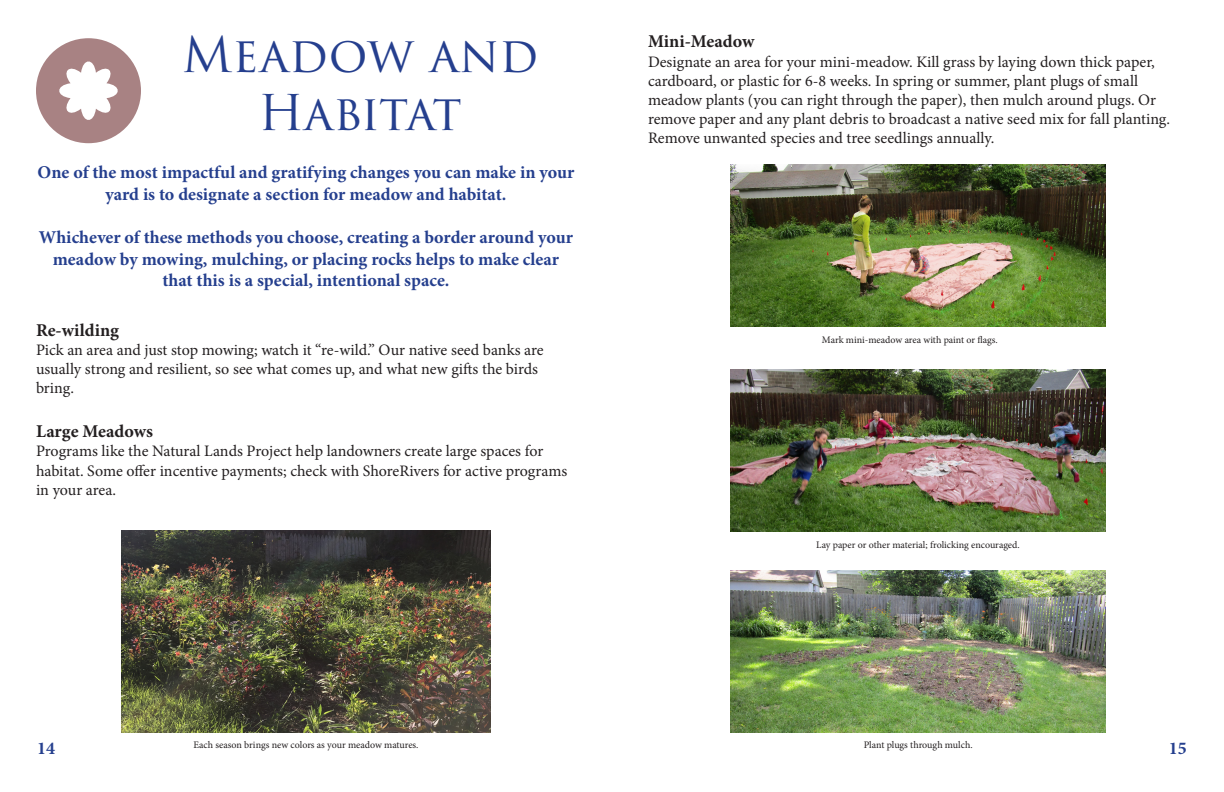
<style>
.page{position:relative;width:1224px;height:792px;background:#fff}
.page>*{position:absolute;margin:0;border:0;box-sizing:border-box;transform-origin:0 0}
.t1{font:48px/57.6px "Trajan Pro 3";color:#253f8e;text-align:center}
.t2{font:700 18px/21.6px "Minion Pro";color:#253f8e;text-align:center}
.t3{font:700 18px "Minion Pro";color:#231f20}
.t4{font:16px/19.2px "Minion Pro";letter-spacing:-.005em;color:#231f20}
.t5{font:10px "Minion Pro";color:#231f20}
</style>
<div class="page">
<div style="left:36px;top:38px;width:105px;height:105px;background:#a88283;border-radius:50%"></div>
<img style="left:730px;top:165px;width:376px;height:162px">
<img style="left:730px;top:369px;width:376px;height:162px">
<img style="left:731px;top:571px;width:375px;height:162px">
<img style="left:122px;top:531px;width:368px;height:202px">
<svg style="left:59px;top:61px;width:59px;height:59px"></svg>
<p class="t1" style="left:182px;top:28px;width:358px">Meadow and<br>Habitat</p>
<p class="t2" style="left:38px;top:162px;width:538px">One of the most impactful and gratifying changes you can make in your yard is to designate a section for meadow and habitat.</p>
<p class="t2" style="left:39px;top:226px;width:536px">Whichever of these methods you choose, creating a border around your meadow by mowing, mulching, or placing rocks helps to make clear that this is a special, intentional space.</p>
<p class="t3" style="left:36px;top:317px;width:84px">Re-wilding</p>
<p class="t4" style="left:36px;top:340px;width:509px">Pick an area and just stop mowing; watch it “re-wild.” Our native seed banks are</p>
<p class="t4" style="left:36px;top:359px;width:504px">usually strong and resilient, so see what comes up, and what new gifts the birds bring.</p>
<p class="t3" style="left:36px;top:419px;width:119px">Large Meadows</p>
<p class="t4" style="left:36px;top:442px;width:533px">Programs like the Natural Lands Project help landowners create large spaces for habitat. Some offer incentive payments; check with ShoreRivers for active programs in your area.</p>
<p class="t3" style="left:648px;top:29px;width:108px">Mini-Meadow</p>
<p class="t4" style="left:648px;top:52px;width:508px">Designate an area for your mini-meadow. Kill grass by laying down thick paper, cardboard, or plastic for 6-8 weeks. In spring or summer, plant plugs of small</p>
<p class="t4" style="left:648px;top:90px;width:524px">meadow plants (you can right through the paper), then mulch around plugs. Or remove paper and any plant debris to broadcast a native seed mix for fall planting.<br>Remove unwanted species and tree seedlings annually.</p>
<p class="t5" style="left:822px;top:333px;width:177px">Mark mini-meadow area with paint or flags.</p>
<p class="t5" style="left:816px;top:538px;width:205px">Lay paper or other material; frolicking encouraged.</p>
<p class="t5" style="left:193px;top:739px;width:227px">Each season brings new colors as your meadow matures.</p>
<p class="t5" style="left:864px;top:739px;width:110px">Plant plugs through mulch.</p>
<p class="t2" style="left:37px;top:737px;width:19px">14</p>
<p class="t2" style="left:1169px;top:737px;width:19px">15</p>
</div>
